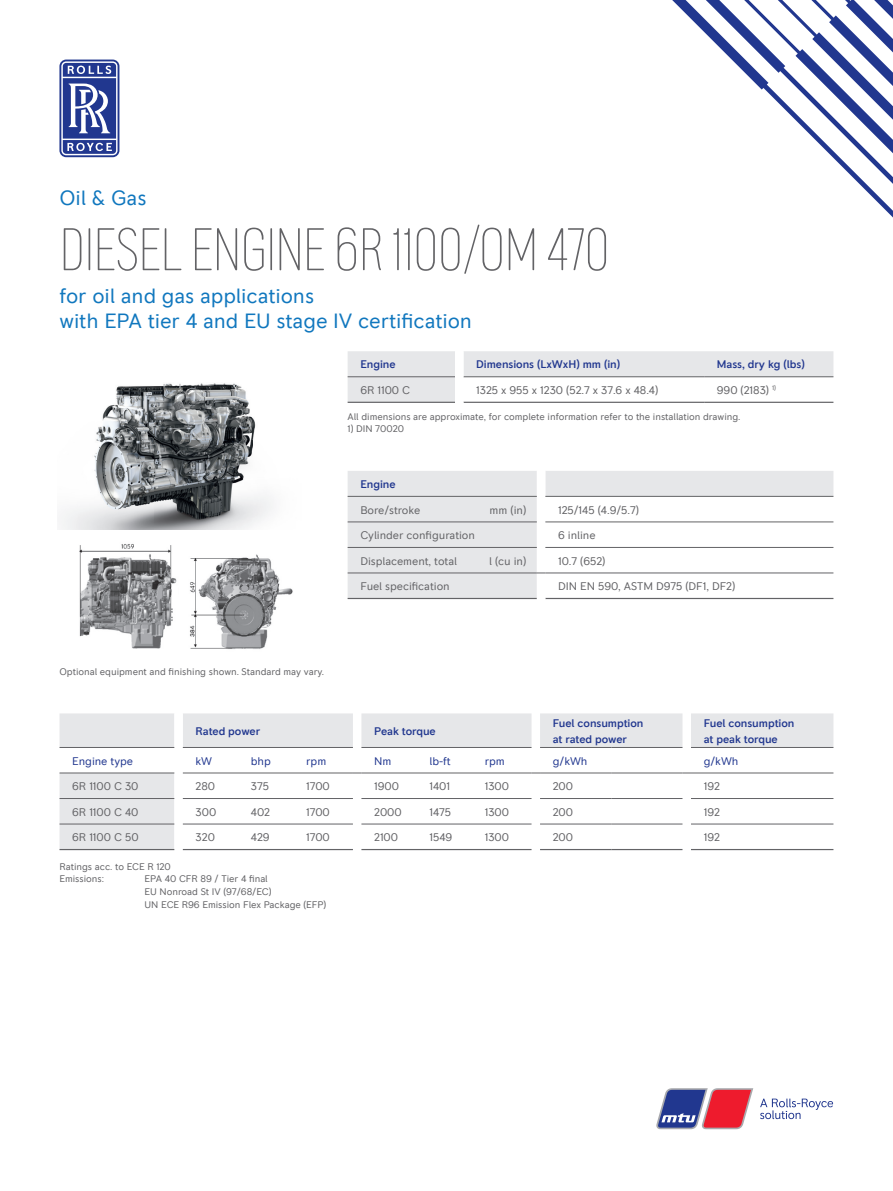
<style>
.page{position:relative;width:893px;height:1191px;background:#fff}
.page>*{position:absolute;margin:0;border:0;box-sizing:border-box;transform-origin:0 0}
.t1{font:200 condensed 60px "RR Pioneer";letter-spacing:-.015em;color:#636366}
.t2{font:21px/25.2px "RR Pioneer";letter-spacing:-.005em;color:#1077be}
.t3{font:11.25px "RR Pioneer";letter-spacing:-.005em;color:#636366}
.t4{font:500 11.25px/16.2px "RR Pioneer";letter-spacing:-.005em;color:#21378f}
.t5{font:11.25px "RR Pioneer";letter-spacing:-.005em;color:#21378f}
.t6{font:9.75px/12.6px "RR Pioneer";letter-spacing:-.005em;color:#636366}
</style>
<div class="page">
<svg style="left:672px;top:0;width:221px;height:217px"></svg>
<svg style="left:59px;top:60px;width:60px;height:97px"></svg>
<svg style="left:760px;top:1098px;width:73px;height:21px"></svg>
<svg style="left:656px;top:1088px;width:97px;height:41px"></svg>
<svg style="left:348px;top:351px;width:485px;height:52px"></svg>
<svg style="left:60px;top:713px;width:773px;height:136px;fill:#e6e7e9"></svg>
<svg style="left:174px;top:713px;width:517px;height:136px"></svg>
<hr style="left:60px;top:747px;width:114px;height:1px;background:#636366">
<hr style="left:183px;top:747px;width:170px;height:1px;background:#636366">
<hr style="left:361px;top:747px;width:170px;height:1px;background:#636366">
<hr style="left:540px;top:747px;width:71px;height:1px;background:#636366">
<hr style="left:611px;top:747px;width:71px;height:1px;background:#636366">
<hr style="left:691px;top:747px;width:142px;height:1px;background:#636366">
<hr style="left:60px;top:772px;width:114px;height:1px;background:#636366">
<hr style="left:60px;top:798px;width:114px;height:1px;background:#636366">
<hr style="left:183px;top:798px;width:170px;height:1px;background:#636366">
<hr style="left:361px;top:798px;width:170px;height:1px;background:#636366">
<hr style="left:540px;top:798px;width:71px;height:1px;background:#636366">
<hr style="left:611px;top:798px;width:71px;height:1px;background:#636366">
<hr style="left:691px;top:798px;width:142px;height:1px;background:#636366">
<hr style="left:60px;top:823px;width:114px;height:1px;background:#636366">
<hr style="left:183px;top:823px;width:170px;height:1px;background:#636366">
<hr style="left:361px;top:823px;width:170px;height:1px;background:#636366">
<hr style="left:540px;top:823px;width:71px;height:1px;background:#636366">
<hr style="left:611px;top:823px;width:71px;height:1px;background:#636366">
<hr style="left:691px;top:823px;width:142px;height:1px;background:#636366">
<hr style="left:60px;top:849px;width:114px;height:1px;background:#636366">
<hr style="left:183px;top:849px;width:170px;height:1px;background:#636366">
<hr style="left:361px;top:849px;width:170px;height:1px;background:#636366">
<hr style="left:540px;top:849px;width:71px;height:1px;background:#636366">
<hr style="left:611px;top:849px;width:71px;height:1px;background:#636366">
<hr style="left:691px;top:849px;width:142px;height:1px;background:#636366">
<hr style="left:183px;top:772px;width:170px;height:1px;background:#636366">
<hr style="left:361px;top:772px;width:170px;height:1px;background:#636366">
<hr style="left:540px;top:772px;width:71px;height:1px;background:#636366">
<hr style="left:611px;top:772px;width:71px;height:1px;background:#636366">
<hr style="left:691px;top:772px;width:142px;height:1px;background:#636366">
<svg style="left:348px;top:471px;width:485px;height:127px;fill:#e6e7e9"></svg>
<hr style="left:348px;top:496px;width:189px;height:1px;background:#636366">
<hr style="left:545px;top:496px;width:288px;height:1px;background:#636366">
<hr style="left:348px;top:521px;width:189px;height:1px;background:#636366">
<hr style="left:545px;top:521px;width:288px;height:1px;background:#636366">
<hr style="left:348px;top:547px;width:189px;height:1px;background:#636366">
<hr style="left:545px;top:547px;width:288px;height:1px;background:#636366">
<hr style="left:348px;top:572px;width:189px;height:1px;background:#636366">
<hr style="left:545px;top:572px;width:288px;height:1px;background:#636366">
<hr style="left:348px;top:598px;width:189px;height:1px;background:#636366">
<hr style="left:545px;top:598px;width:288px;height:1px;background:#636366">
<svg style="left:537px;top:471px;width:8px;height:127px"></svg>
<img style="left:61px;top:383px;width:212px;height:147px">
<img style="left:79px;top:544px;width:98px;height:105px">
<img style="left:190px;top:554px;width:103px;height:95px">
<h2 class="t2" style="left:60px;top:186px;width:89px">Oil &amp; Gas</h2>
<h1 class="t1" style="left:60px;top:216px;width:552px">DIESEL ENGINE 6R 1100/OM 470</h1>
<h2 class="t2" style="left:60px;top:283px;width:414px">for oil and gas applications<br>with EPA tier 4 and EU stage IV certification</h2>
<p class="t4" style="left:360px;top:356px;width:37px">Engine</p>
<p class="t4" style="left:476px;top:356px;width:145px">Dimensions (LxWxH) mm (in)</p>
<p class="t4" style="left:717px;top:356px;width:89px">Mass, dry kg (lbs)</p>
<p class="t3" style="left:360px;top:383px;width:51px">6R 1100 C</p>
<p class="t3" style="left:476px;top:383px;width:184px">1325 x 955 x 1230 (52.7 x 37.6 x 48.4)</p>
<p class="t3" style="left:717px;top:383px;width:61px">990 (2183) <sup>1)</sup></p>
<p class="t6" style="left:348px;top:410px;width:394px">All dimensions are approximate, for complete information refer to the installation drawing.</p>
<p class="t6" style="left:348px;top:423px;width:58px">1) DIN 70020</p>
<p class="t6" style="left:60px;top:665px;width:266px">Optional equipment and finishing shown. Standard may vary.</p>
<p class="t4" style="left:360px;top:476px;width:37px">Engine</p>
<p class="t3" style="left:360px;top:503px;width:61px">Bore/stroke</p>
<p class="t3" style="left:490px;top:503px;width:38px">mm (in)</p>
<p class="t3" style="left:558px;top:503px;width:82px">125/145 (4.9/5.7)</p>
<p class="t3" style="left:360px;top:528px;width:116px">Cylinder configuration</p>
<p class="t3" style="left:558px;top:528px;width:39px">6 inline</p>
<p class="t3" style="left:360px;top:554px;width:98px">Displacement, total</p>
<p class="t3" style="left:489px;top:554px;width:39px">l (cu in)</p>
<p class="t3" style="left:558px;top:554px;width:49px">10.7 (652)</p>
<p class="t3" style="left:360px;top:579px;width:91px">Fuel specification</p>
<p class="t3" style="left:558px;top:579px;width:179px">DIN EN 590, ASTM D975 (DF1, DF2)</p>
<p class="t4" style="left:196px;top:723px;width:66px">Rated power</p>
<p class="t4" style="left:374px;top:723px;width:63px">Peak torque</p>
<p class="t4" style="left:553px;top:715px;width:92px">Fuel consumption at rated power</p>
<p class="t4" style="left:704px;top:715px;width:92px">Fuel consumption at peak torque</p>
<p class="t5" style="left:72px;top:754px;width:62px">Engine type</p>
<p class="t5" style="left:196px;top:754px;width:18px">kW</p>
<p class="t5" style="left:251px;top:754px;width:22px">bhp</p>
<p class="t5" style="left:306px;top:754px;width:22px">rpm</p>
<p class="t5" style="left:374px;top:754px;width:19px">Nm</p>
<p class="t5" style="left:429px;top:754px;width:23px">lb-ft</p>
<p class="t5" style="left:485px;top:754px;width:22px">rpm</p>
<p class="t5" style="left:553px;top:754px;width:36px">g/kWh</p>
<p class="t5" style="left:704px;top:754px;width:36px">g/kWh</p>
<p class="t3" style="left:72px;top:779px;width:68px">6R 1100 C 30</p>
<p class="t3" style="left:196px;top:779px;width:21px">280</p>
<p class="t3" style="left:251px;top:779px;width:20px">375</p>
<p class="t3" style="left:306px;top:779px;width:25px">1700</p>
<p class="t3" style="left:374px;top:779px;width:26px">1900</p>
<p class="t3" style="left:429px;top:779px;width:22px">1401</p>
<p class="t3" style="left:485px;top:779px;width:26px">1300</p>
<p class="t3" style="left:553px;top:779px;width:22px">200</p>
<p class="t3" style="left:704px;top:779px;width:18px">192</p>
<p class="t3" style="left:72px;top:805px;width:68px">6R 1100 C 40</p>
<p class="t3" style="left:196px;top:805px;width:22px">300</p>
<p class="t3" style="left:251px;top:805px;width:21px">402</p>
<p class="t3" style="left:306px;top:805px;width:25px">1700</p>
<p class="t3" style="left:374px;top:805px;width:29px">2000</p>
<p class="t3" style="left:429px;top:805px;width:23px">1475</p>
<p class="t3" style="left:485px;top:805px;width:26px">1300</p>
<p class="t3" style="left:553px;top:805px;width:22px">200</p>
<p class="t3" style="left:704px;top:805px;width:18px">192</p>
<p class="t3" style="left:72px;top:830px;width:68px">6R 1100 C 50</p>
<p class="t3" style="left:196px;top:830px;width:21px">320</p>
<p class="t3" style="left:251px;top:830px;width:20px">429</p>
<p class="t3" style="left:306px;top:830px;width:25px">1700</p>
<p class="t3" style="left:374px;top:830px;width:25px">2100</p>
<p class="t3" style="left:429px;top:830px;width:24px">1549</p>
<p class="t3" style="left:485px;top:830px;width:26px">1300</p>
<p class="t3" style="left:553px;top:830px;width:22px">200</p>
<p class="t3" style="left:704px;top:830px;width:18px">192</p>
<p class="t6" style="left:60px;top:860px;width:113px">Ratings acc. to ECE R 120<br>Emissions:</p>
<p class="t6" style="left:145px;top:873px;width:183px">EPA 40 CFR 89 / Tier 4 final<br>EU Nonroad St IV (97/68/EC)<br>UN ECE R96 Emission Flex Package (EFP)</p>
</div>
